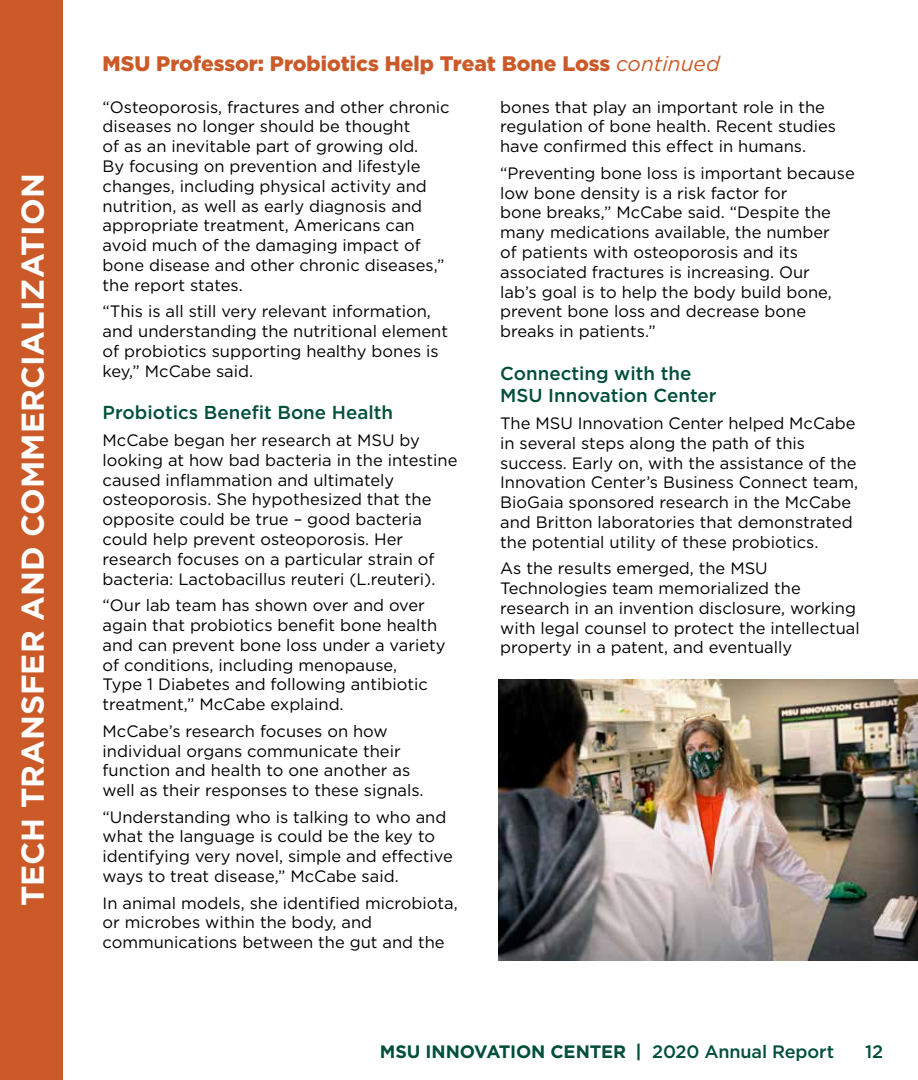
<style>
.page{position:relative;width:918px;height:1080px;background:#fff}
.page>*{position:absolute;margin:0;border:0;box-sizing:border-box;transform-origin:0 0}
.t1{font:700 31.5px "Gotham";color:#fff}
.t2{font:900 21px "Gotham";color:#cb5a28}
.t3{font:500 18.75px/22.5px "Gotham";color:#004f39}
.t4{font:700 18px "Gotham";letter-spacing:-.01em;color:#004f39}
.t5{font:500 18px "Gotham";color:#004f39}
.t6{font:16.5px/19.8px "Gotham";color:#000}
.s1{font-weight:400;font-style:italic}
.s2{font-weight:500}
</style>
<div class="page">
<div style="left:0;top:0;width:63px;height:1080px;background:#cb5a28"></div>
<img style="left:499px;top:680px;width:419px;height:281px">
<h1 class="t1" style="left:12px;top:906px;width:734px;rotate:-90deg">TECH TRANSFER AND COMMERCIALIZATION</h1>
<p class="t2" style="left:103px;top:49px;width:619px">MSU Professor: Probiotics Help Treat Bone Loss <span class="s1">continued</span></p>
<p class="t6" style="left:103px;top:96px;width:349px">“Osteoporosis, fractures and other chronic diseases no longer should be thought<br>of as an inevitable part of growing old.<br>By focusing on prevention and lifestyle changes, including physical activity and nutrition, as well as early diagnosis and appropriate treatment, Americans can avoid much of the damaging impact of bone disease and other chronic diseases,” the report states.</p>
<p class="t6" style="left:103px;top:301px;width:347px">“This is all still very relevant information, and understanding the nutritional element of probiotics supporting healthy bones is key,” McCabe said.</p>
<p class="t3" style="left:103px;top:401px;width:292px">Probiotics Benefit Bone Health</p>
<p class="t6" style="left:103px;top:430px;width:356px">McCabe began her research at MSU by looking at how bad bacteria in the intestine caused inflammation and ultimately osteoporosis. She hypothesized that the opposite could be true – good bacteria could help prevent osteoporosis. Her research focuses on a particular strain of bacteria: Lactobacillus reuteri (L.reuteri).</p>
<p class="t6" style="left:103px;top:595px;width:345px">“Our lab team has shown over and over again that probiotics benefit bone health and can prevent bone loss under a variety of conditions, including menopause,<br>Type 1 Diabetes and following antibiotic treatment,” McCabe explaind.</p>
<p class="t6" style="left:103px;top:721px;width:323px">McCabe’s research focuses on how individual organs communicate their function and health to one another as well as their responses to these signals.</p>
<p class="t6" style="left:103px;top:807px;width:352px">“Understanding who is talking to who and what the language is could be the key to identifying very novel, simple and effective ways to treat disease,” McCabe said.</p>
<p class="t6" style="left:103px;top:893px;width:357px">In animal models, she identified microbiota, or microbes within the body, and communications between the gut and the</p>
<p class="t6" style="left:500px;top:96px;width:338px">bones that play an important role in the regulation of bone health. Recent studies have confirmed this effect in humans.</p>
<p class="t6" style="left:500px;top:163px;width:356px">“Preventing bone loss is important because low bone density is a risk factor for<br>bone breaks,” McCabe said. “Despite the many medications available, the number<br>of patients with osteoporosis and its associated fractures is increasing. Our<br>lab’s goal is to help the body build bone, prevent bone loss and decrease bone breaks in patients.”</p>
<p class="t3" style="left:500px;top:362px;width:218px">Connecting with the<br>MSU Innovation Center</p>
<p class="t6" style="left:500px;top:413px;width:360px">The MSU Innovation Center helped McCabe in several steps along the path of this success. Early on, with the assistance of the Innovation Center’s Business Connect team, BioGaia sponsored research in the McCabe and Britton laboratories that demonstrated the potential utility of these probiotics.</p>
<p class="t6" style="left:500px;top:558px;width:361px">As the results emerged, the MSU Technologies team memorialized the research in an invention disclosure, working with legal counsel to protect the intellectual property in a patent, and eventually</p>
<p class="t4" style="left:380px;top:1039px;width:456px">MSU INNOVATION CENTER | <span class="s2">2020 Annual Report</span></p>
<p class="t5" style="left:865px;top:1040px;width:19px">12</p>
</div>
